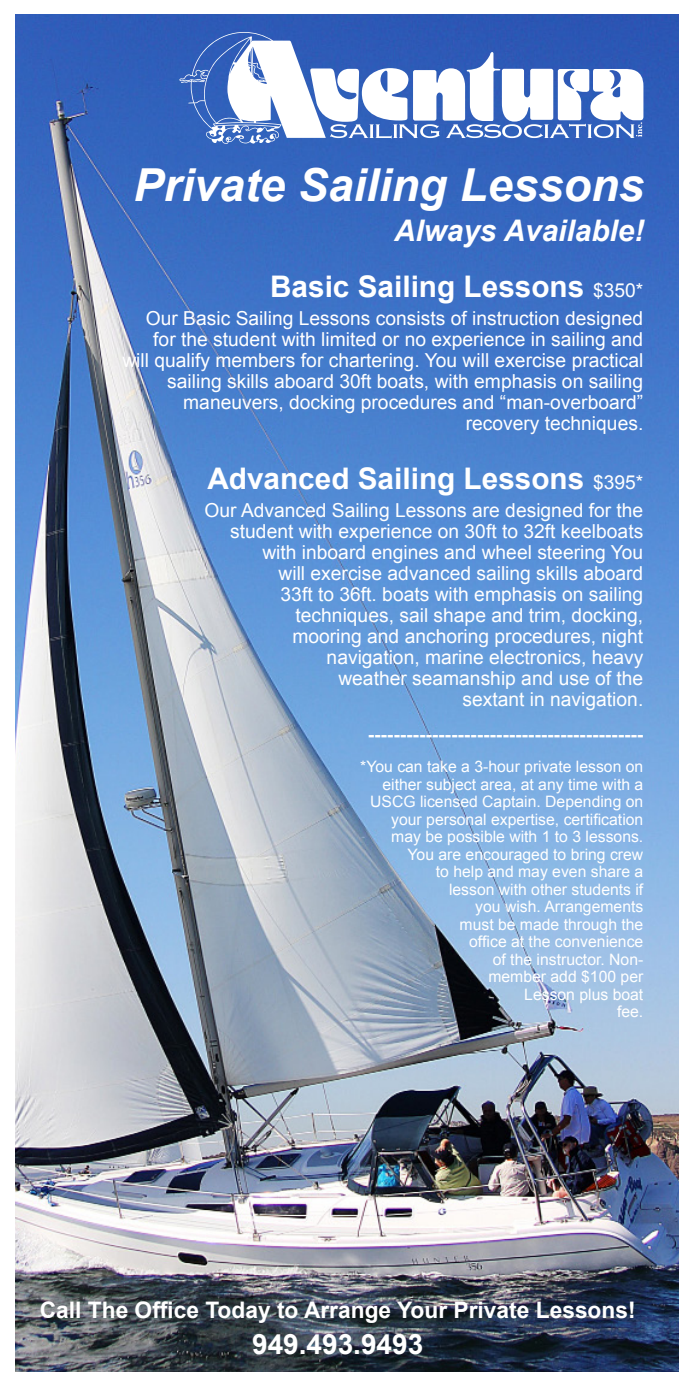
<style>
.page{position:relative;width:693px;height:1386px;background:#fff}
.page>*{position:absolute;margin:0;border:0;box-sizing:border-box;transform-origin:0 0}
.t1{font:italic 700 45.5px "Arial";color:#fff}
.t2{font:700 29.75px "Arial";color:#fff}
.t3{font:italic 700 29.75px "Arial";color:#fff}
.t4{font:700 28px "Arial";color:#fff}
.t5{font:700 22.75px "Arial";color:#fff}
.t6{font:19.25px/21px "Arial";color:#fff;text-align:right}
.t7{font:700 19.25px "Arial";color:#fff}
.t8{font:15.75px/17.5px "Arial";color:#fff;text-align:right}
.s1{font-weight:400;font-size:19.25px}
</style>
<div class="page">
<img style="left:16px;top:14px;width:663px;height:1358px">
<svg style="left:179px;top:32px;width:464px;height:112px"></svg>
<p class="t1" style="left:133px;top:155px;width:512px">Private Sailing Lessons</p>
<p class="t3" style="left:394px;top:211px;width:252px">Always Available!</p>
<p class="t2" style="left:270px;top:267px;width:375px">Basic Sailing Lessons <span class="s1">$350*</span></p>
<p class="t6" style="left:122px;top:308px;width:523px">Our Basic Sailing Lessons consists of instruction designed for the student with limited or no experience in sailing and will qualify members for chartering. You will exercise practical sailing skills aboard 30ft boats, with emphasis on sailing maneuvers, docking procedures and “man-overboard” recovery techniques.</p>
<p class="t2" style="left:207px;top:459px;width:437px">Advanced Sailing Lessons <span class="s1">$395*</span></p>
<p class="t6" style="left:205px;top:500px;width:440px">Our Advanced Sailing Lessons are designed for the student with experience on 30ft to 32ft keelboats with inboard engines and wheel steering You<br>will exercise advanced sailing skills aboard<br>33ft to 36ft. boats with emphasis on sailing techniques, sail shape and trim, docking,<br>mooring and anchoring procedures, night navigation, marine electronics, heavy<br>weather seamanship and use of the<br>sextant in navigation.</p>
<p class="t7" style="left:368px;top:721px;width:277px">-------------------------------------------</p>
<p class="t8" style="left:360px;top:758px;width:285px">*You can take a 3-hour private lesson on either subject area, at any time with a<br>USCG licensed Captain. Depending on your personal expertise, certification may be possible with 1 to 3 lessons.<br>You are encouraged to bring crew<br>to help and may even share a<br>lesson with other students if<br>you wish. Arrangements<br>must be made through the<br>office at the convenience<br>of the instructor. Non-<br>member add $100 per<br>Lesson plus boat<br>fee.</p>
<p class="t5" style="left:40px;top:1294px;width:597px">Call The Office Today to Arrange Your Private Lessons!</p>
<p class="t4" style="left:252px;top:1326px;width:173px">949.493.9493</p>
</div>
